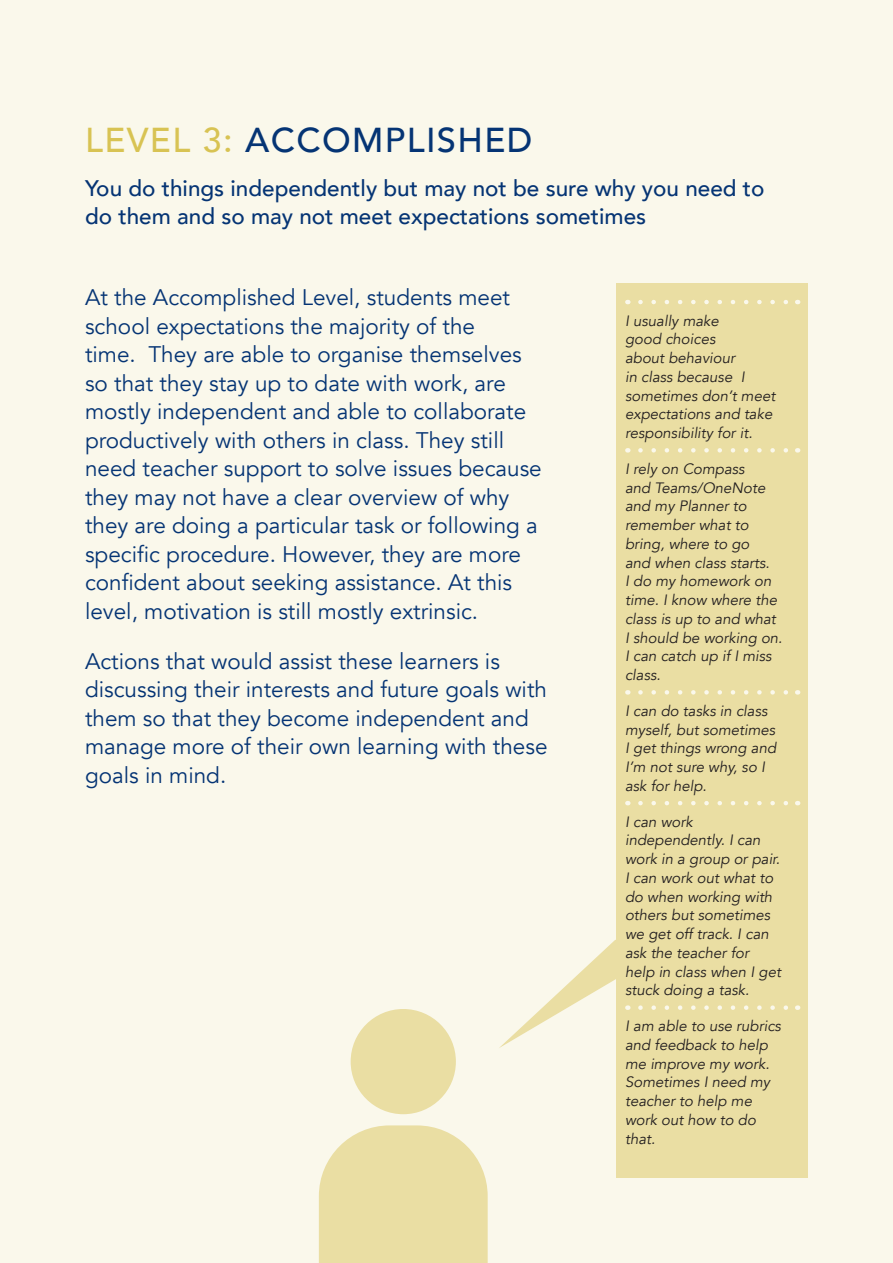
<style>
.page{position:relative;width:893px;height:1263px;background:#faf8eb}
.page>*{position:absolute;margin:0;border:0;box-sizing:border-box;transform-origin:0 0}
.t1{font:500 34.5px "Avenir";letter-spacing:.04em;color:#053474}
.t2{font:22.5px/28.5px "Avenir";color:#053474}
.t3{font:500 22.5px/28.5px "Avenir";color:#053474}
.t4{font:italic 15px/18.8px "Avenir";color:#231f20}
.s1{color:#d8c353}
</style>
<div class="page">
<div style="left:617px;top:283px;width:191px;height:895px;background:#eadea3"></div>
<svg style="left:640px;top:300px;width:148px;height:4px"></svg>
<svg style="left:640px;top:448px;width:148px;height:5px"></svg>
<svg style="left:640px;top:690px;width:148px;height:5px"></svg>
<svg style="left:640px;top:801px;width:148px;height:4px"></svg>
<svg style="left:499px;top:940px;width:289px;height:108px"></svg>
<div style="left:351px;top:1009px;width:105px;height:105px;background:#eadea3;border-radius:50%"></div>
<svg style="left:319px;top:1125px;width:169px;height:138px;background:#ebe0a9"></svg>
<h1 class="t1" style="left:85px;top:110px;width:449px"><span class="s1">LEVEL 3:</span> ACCOMPLISHED</h1>
<h2 class="t3" style="left:85px;top:173px;width:681px">You do things independently but may not be sure why you need to do them and so may not meet expectations sometimes</h2>
<p class="t2" style="left:85px;top:284px;width:458px">At the Accomplished Level, students meet school expectations the majority of the<br>time. They are able to organise themselves so that they stay up to date with work, are mostly independent and able to collaborate productively with others in class. They still need teacher support to solve issues because they may not have a clear overview of why they are doing a particular task or following a specific procedure. However, they are more confident about seeking assistance. At this level, motivation is still mostly extrinsic.</p>
<h2 class="t2" style="left:85px;top:647px;width:464px">Actions that would assist these learners is discussing their interests and future goals with them so that they become independent and manage more of their own learning with these goals in mind.</h2>
<p class="t4" style="left:625px;top:311px;width:152px">I usually make<br>good choices<br>about behaviour<br>in class because I sometimes don’t meet expectations and take responsibility for it.</p>
<p class="t4" style="left:625px;top:460px;width:159px">I rely on Compass<br>and Teams/OneNote and my Planner to remember what to bring, where to go<br>and when class starts.<br>I do my homework on time. I know where the class is up to and what<br>I should be working on.<br>I can catch up if I miss class.</p>
<p class="t4" style="left:625px;top:702px;width:153px">I can do tasks in class myself, but sometimes<br>I get things wrong and<br>I’m not sure why, so I ask for help.</p>
<p class="t4" style="left:625px;top:812px;width:157px">I can work independently. I can work in a group or pair.<br>I can work out what to do when working with others but sometimes we get off track. I can ask the teacher for help in class when I get stuck doing a task.</p>
<p class="t4" style="left:625px;top:1017px;width:157px">I am able to use rubrics and feedback to help me improve my work.<br>Sometimes I need my teacher to help me work out how to do that.</p>
</div>
